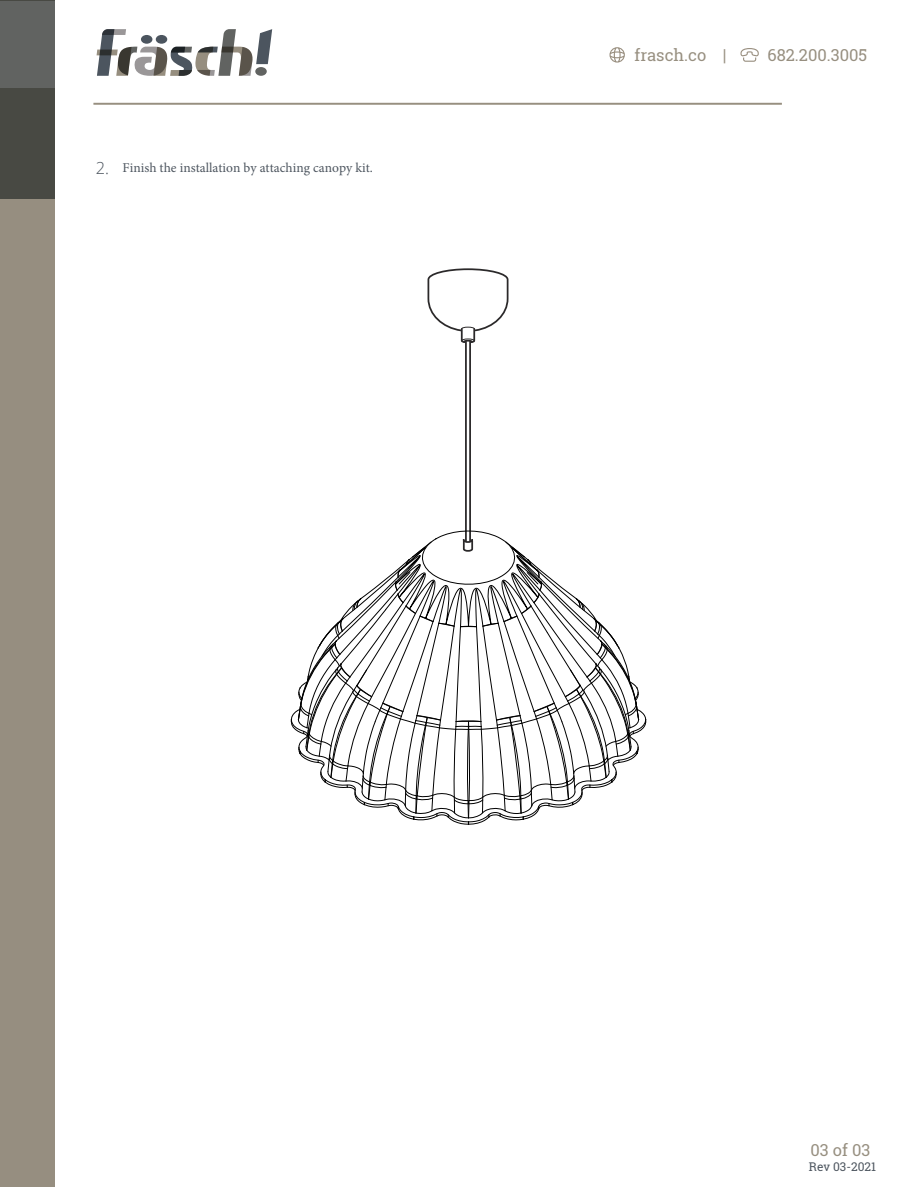
<style>
.page{position:relative;width:918px;height:1188px;background:#fff}
.page>*{position:absolute;margin:0;border:0;box-sizing:border-box;transform-origin:0 0}
.t1{font:16.5px "Roboto Slab";color:#978f80}
.t2{font:16.5px "Roboto Slab";color:#978f80}
.t3{font:13.5px "Minion Pro";color:#4d555f}
.t4{font:12px "Roboto Slab";color:#4d555f}
.s1{font-family:"Open Sans";font-weight:300;font-size:16.5px}
</style>
<div class="page">
<div style="left:0;top:1px;width:54px;height:1186px;background:#968e80"></div>
<div style="left:0;top:1px;width:54px;height:198px;background:#484943"></div>
<div style="left:0;top:1px;width:54px;height:87px;background:#616361"></div>
<svg style="left:97px;top:29px;width:175px;height:47px"></svg>
<svg style="left:740px;top:48px;width:19px;height:14px"></svg>
<svg style="left:609px;top:47px;width:16px;height:16px"></svg>
<hr style="left:93px;top:103px;width:689px;height:2px;background:#978f80">
<svg style="left:427px;top:268px;width:82px;height:75px"></svg>
<hr style="left:465px;top:341px;width:2px;height:200px;background:#2b292a">
<hr style="left:469px;top:341px;width:2px;height:200px;background:#2b292a">
<svg style="left:290px;top:528px;width:357px;height:297px"></svg>
<p class="t3" style="left:96px;top:159px;width:278px"><span class="s1">2.</span> Finish the installation by attaching canopy kit.</p>
<p class="t1" style="left:635px;top:44px;width:93px">frasch.co |</p>
<p class="t2" style="left:768px;top:46px;width:101px">682.200.3005</p>
<p class="t1" style="left:811px;top:1139px;width:61px">03 of 03</p>
<p class="t4" style="left:809px;top:1159px;width:69px">Rev 03-2021</p>
</div>
